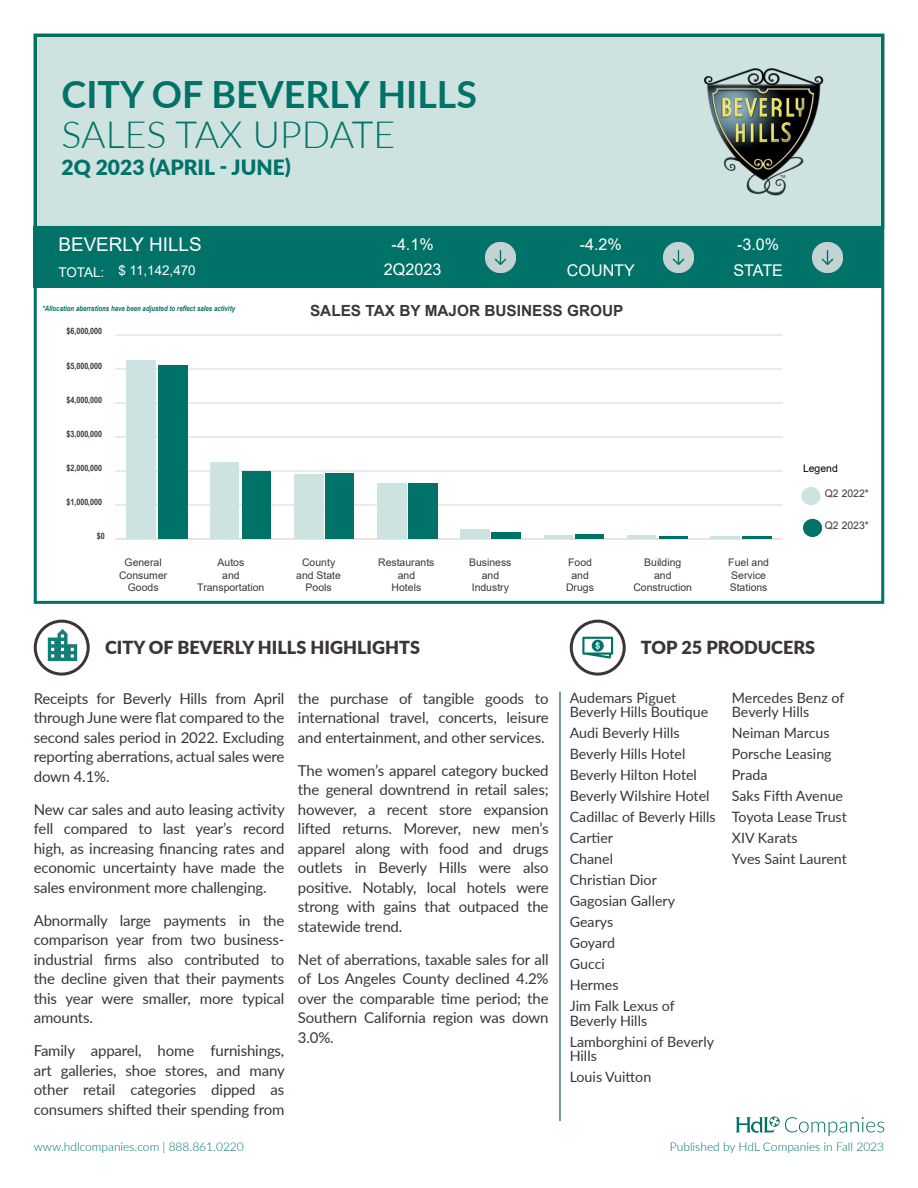
<style>
.page{position:relative;width:918px;height:1188px;background:#fff}
.page>*{position:absolute;margin:0;border:0;box-sizing:border-box;transform-origin:0 0}
.t1{font:700 37.5px "Lato";color:#007267}
.t2{font:300 37.5px "Lato";color:#007267}
.t3{font:900 21px "Lato";color:#007267}
.t4{font:18.9px "Arial";color:#fff}
.t5{font:900 18px "Lato";color:#3b343a}
.t6{font:16.2px "Arial";color:#fff}
.t7{font:700 15.3px "Arial";color:#3c353a}
.t8{font:15px/19.5px "Lato";letter-spacing:-.01em;color:#3b343a;text-align:justify}
.t9{font:14.25px/14.2px "Lato";color:#3b343a}
.t10{font:13.35px "Arial";color:#fff}
.t11{font:300 12px "Lato";color:#007267}
.t12{font:10.5px/12.1px "Arial";color:#3c353a;text-align:center}
.t13{font:10.5px "Arial";color:#000}
.t14{font:700 8.7px "Arial Narrow";color:#3c353a}
.t15{font:italic 700 7.5px "Arial Narrow";color:#007267}
</style>
<div class="page">
<div style="left:35px;top:35px;width:848px;height:192px;background:#cee2e0"></div>
<div style="left:34px;top:34px;width:850px;height:570px;border:3px solid #007267"></div>
<svg style="left:736px;top:1116px;width:148px;height:20px"></svg>
<div style="left:801px;top:487px;width:20px;height:18px;background:#cce3e1;border-radius:50%"></div>
<div style="left:803px;top:519px;width:19px;height:18px;background:#007267;border-radius:50%"></div>
<hr style="left:116px;top:504px;width:666px;height:2px;background:#d9dadb">
<hr style="left:116px;top:470px;width:666px;height:2px;background:#d9dadb">
<hr style="left:116px;top:436px;width:666px;height:2px;background:#d9dadb">
<hr style="left:116px;top:402px;width:666px;height:2px;background:#d9dadb">
<hr style="left:116px;top:368px;width:666px;height:2px;background:#d9dadb">
<hr style="left:116px;top:334px;width:666px;height:2px;background:#d9dadb">
<hr style="left:116px;top:538px;width:666px;height:2px;background:#edddd1">
<div style="left:127px;top:360px;width:29px;height:179px;background:#cce3e1"></div>
<div style="left:211px;top:462px;width:28px;height:77px;background:#cce3e1"></div>
<div style="left:294px;top:474px;width:29px;height:65px;background:#cce3e1"></div>
<div style="left:377px;top:483px;width:29px;height:56px;background:#cce3e1"></div>
<div style="left:460px;top:529px;width:29px;height:10px;background:#cce3e1"></div>
<hr style="left:544px;top:536px;width:28px;height:3px;background:#cce3e1">
<hr style="left:627px;top:536px;width:29px;height:3px;background:#cce3e1">
<hr style="left:710px;top:537px;width:30px;height:2px;background:#cce3e1">
<div style="left:158px;top:366px;width:30px;height:173px;background:#007267"></div>
<div style="left:242px;top:471px;width:29px;height:68px;background:#007267"></div>
<div style="left:325px;top:473px;width:29px;height:66px;background:#007267"></div>
<div style="left:409px;top:483px;width:29px;height:56px;background:#007267"></div>
<div style="left:492px;top:532px;width:29px;height:7px;background:#007267"></div>
<hr style="left:576px;top:535px;width:28px;height:4px;background:#007267">
<hr style="left:659px;top:537px;width:28px;height:2px;background:#007267">
<hr style="left:742px;top:537px;width:29px;height:2px;background:#007267">
<img style="left:703px;top:68px;width:120px;height:128px">
<div style="left:570px;top:620px;width:56px;height:56px;border:3px solid #3b343a;border-radius:50%"></div>
<svg style="left:582px;top:637px;width:31px;height:22px"></svg>
<img style="left:43px;top:627px;width:39px;height:39px">
<div style="left:34px;top:620px;width:56px;height:56px;border:3px solid #3b343a;border-radius:50%"></div>
<hr style="left:559px;top:692px;width:2px;height:429px;background:#418275">
<div style="left:34px;top:227px;width:850px;height:61px;background:#007267"></div>
<img style="left:485px;top:242px;width:31px;height:31px">
<img style="left:663px;top:242px;width:31px;height:31px">
<img style="left:812px;top:242px;width:31px;height:31px">
<p class="t1" style="left:62px;top:66px;width:417px">CITY OF BEVERLY HILLS</p>
<p class="t2" style="left:62px;top:109px;width:335px">SALES TAX UPDATE</p>
<p class="t3" style="left:62px;top:151px;width:231px">2Q 2023 (APRIL - JUNE)</p>
<p class="t4" style="left:58px;top:231px;width:145px">BEVERLY HILLS</p>
<p class="t10" style="left:58px;top:262px;width:139px">TOTAL: $ 11,142,470</p>
<p class="t15" style="left:42px;top:303px;width:194px">*Allocation aberrations have been adjusted to reflect sales activity</p>
<p class="t14" style="left:66px;top:324px;width:37px">$6,000,000</p>
<p class="t14" style="left:66px;top:359px;width:37px">$5,000,000</p>
<p class="t14" style="left:66px;top:393px;width:37px">$4,000,000</p>
<p class="t14" style="left:66px;top:427px;width:37px">$3,000,000</p>
<p class="t14" style="left:66px;top:461px;width:37px">$2,000,000</p>
<p class="t14" style="left:66px;top:495px;width:37px">$1,000,000</p>
<p class="t14" style="left:97px;top:529px;width:9px">$0</p>
<p class="t6" style="left:392px;top:233px;width:44px">-4.1%</p>
<p class="t6" style="left:580px;top:233px;width:44px">-4.2%</p>
<p class="t6" style="left:737px;top:233px;width:44px">-3.0%</p>
<p class="t6" style="left:567px;top:259px;width:70px">COUNTY</p>
<p class="t6" style="left:733px;top:259px;width:51px">STATE</p>
<p class="t6" style="left:384px;top:258px;width:59px">2Q2023</p>
<p class="t7" style="left:310px;top:300px;width:315px">SALES TAX BY MAJOR BUSINESS GROUP</p>
<p class="t12" style="left:119px;top:557px;width:50px">General<br>Consumer<br>Goods</p>
<p class="t12" style="left:197px;top:557px;width:69px">Autos<br>and<br>Transportation</p>
<p class="t12" style="left:296px;top:557px;width:46px">County and State<br>Pools</p>
<p class="t12" style="left:378px;top:557px;width:58px">Restaurants and<br>Hotels</p>
<p class="t12" style="left:469px;top:557px;width:44px">Business and<br>Industry</p>
<p class="t12" style="left:566px;top:557px;width:29px">Food and<br>Drugs</p>
<p class="t12" style="left:633px;top:557px;width:60px">Building<br>and<br>Construction</p>
<p class="t12" style="left:728px;top:557px;width:42px;text-align:left">Fuel and<br>Service<br>Stations</p>
<p class="t13" style="left:803px;top:461px;width:36px">Legend</p>
<p class="t12" style="left:825px;top:488px;width:46px">Q2 2022*</p>
<p class="t12" style="left:825px;top:519px;width:46px">Q2 2023*</p>
<p class="t5" style="left:105px;top:634px;width:317px">CITY OF BEVERLY HILLS HIGHLIGHTS</p>
<p class="t5" style="left:641px;top:634px;width:176px">TOP 25 PRODUCERS</p>
<p class="t8" style="left:34px;top:688px;width:252px">Receipts for Beverly Hills from April through June were flat compared to the second sales period in 2022. Excluding reporting aberrations, actual sales were down 4.1%.</p>
<p class="t8" style="left:34px;top:799px;width:253px">New car sales and auto leasing activity fell compared to last year’s record high, as increasing financing rates and economic uncertainty have made the sales environment more challenging.</p>
<p class="t8" style="left:34px;top:910px;width:252px">Abnormally large payments in the comparison year from two business&shy;industrial firms also contributed to the decline given that their payments this year were smaller, more typical amounts.</p>
<p class="t8" style="left:34px;top:1040px;width:253px">Family apparel, home furnishings, art galleries, shoe stores, and many other retail categories dipped as consumers shifted their spending from</p>
<p class="t11" style="left:34px;top:1139px;width:212px">www.hdlcompanies.com | 888.861.0220</p>
<p class="t8" style="left:298px;top:688px;width:252px">the purchase of tangible goods to international travel, concerts, leisure and entertainment, and other services.</p>
<p class="t8" style="left:298px;top:760px;width:252px">The women’s apparel category bucked the general downtrend in retail sales; however, a recent store expansion lifted returns. Morever, new men’s apparel along with food and drugs outlets in Beverly Hills were also positive. Notably, local hotels were strong with gains that outpaced the statewide trend.</p>
<p class="t8" style="left:298px;top:949px;width:252px">Net of aberrations, taxable sales for all of Los Angeles County declined 4.2% over the comparable time period; the Southern California region was down 3.0%.</p>
<p class="t9" style="left:570px;top:690px;width:140px">Audemars Piguet<br>Beverly Hills Boutique</p>
<p class="t9" style="left:570px;top:726px;width:111px">Audi Beverly Hills</p>
<p class="t9" style="left:570px;top:747px;width:117px">Beverly Hills Hotel</p>
<p class="t9" style="left:570px;top:768px;width:129px">Beverly Hilton Hotel</p>
<p class="t9" style="left:570px;top:789px;width:141px">Beverly Wilshire Hotel</p>
<p class="t9" style="left:570px;top:810px;width:147px">Cadillac of Beverly Hills</p>
<p class="t9" style="left:570px;top:831px;width:45px">Cartier</p>
<p class="t9" style="left:570px;top:852px;width:45px">Chanel</p>
<p class="t9" style="left:570px;top:873px;width:89px">Christian Dior</p>
<p class="t9" style="left:570px;top:894px;width:107px">Gagosian Gallery</p>
<p class="t9" style="left:570px;top:915px;width:45px">Gearys</p>
<p class="t9" style="left:570px;top:936px;width:47px">Goyard</p>
<p class="t9" style="left:570px;top:957px;width:37px">Gucci</p>
<p class="t9" style="left:570px;top:978px;width:50px">Hermes</p>
<p class="t9" style="left:570px;top:999px;width:107px">Jim Falk Lexus of<br>Beverly Hills</p>
<p class="t9" style="left:570px;top:1034px;width:146px">Lamborghini of Beverly<br>Hills</p>
<p class="t9" style="left:570px;top:1069px;width:83px">Louis Vuitton</p>
<p class="t9" style="left:732px;top:690px;width:114px">Mercedes Benz of<br>Beverly Hills</p>
<p class="t9" style="left:732px;top:726px;width:99px">Neiman Marcus</p>
<p class="t9" style="left:732px;top:747px;width:101px">Porsche Leasing</p>
<p class="t9" style="left:732px;top:768px;width:37px">Prada</p>
<p class="t9" style="left:732px;top:789px;width:113px">Saks Fifth Avenue</p>
<p class="t9" style="left:732px;top:810px;width:117px">Toyota Lease Trust</p>
<p class="t9" style="left:732px;top:831px;width:67px">XIV Karats</p>
<p class="t9" style="left:732px;top:852px;width:117px">Yves Saint Laurent</p>
<p class="t11" style="left:670px;top:1139px;width:216px">Published by HdL Companies in Fall 2023</p>
</div>
